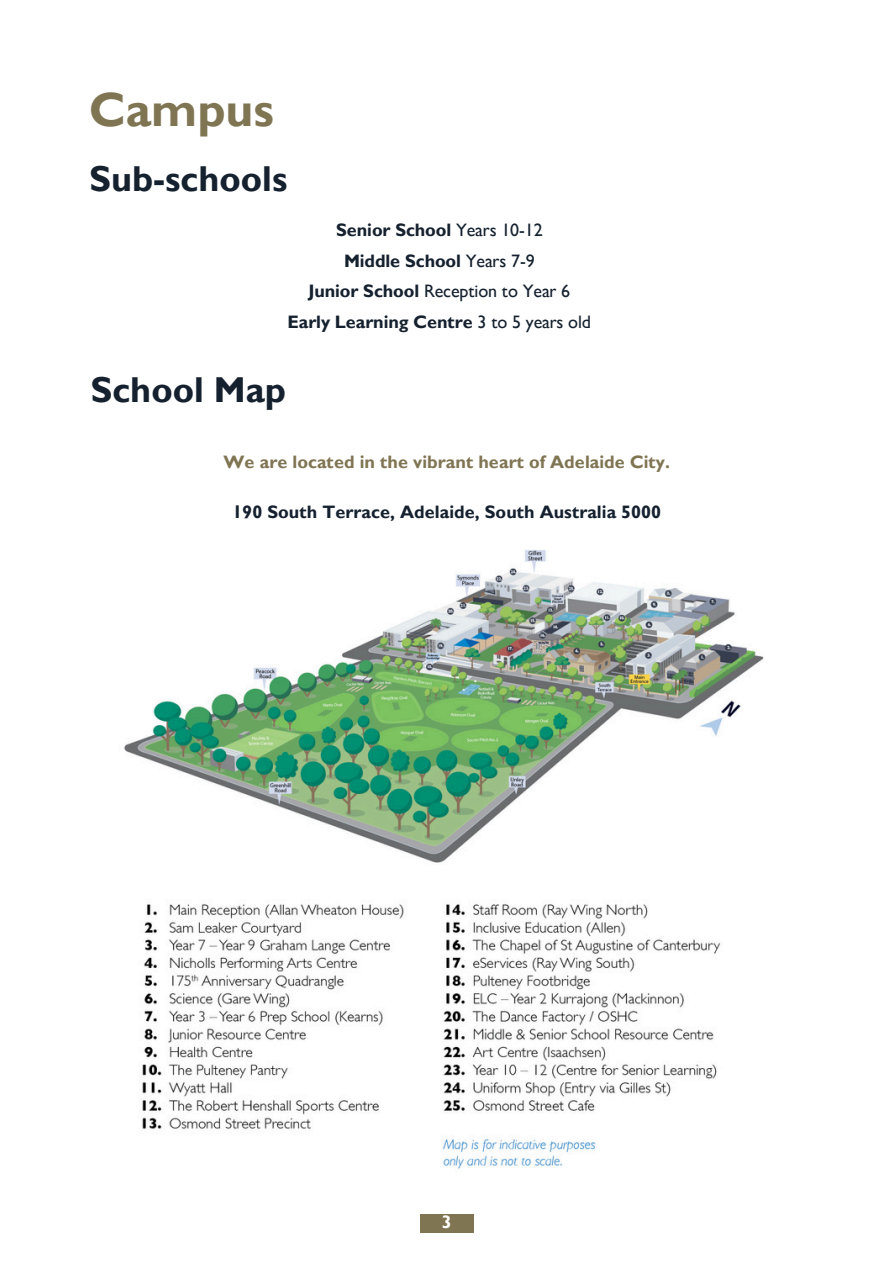
<style>
.page{position:relative;width:894px;height:1264px;background:#fff}
.page>*{position:absolute;margin:0;border:0;box-sizing:border-box;transform-origin:0 0}
.t1{font:700 48px "Gill Sans MT Std";color:#807553}
.t2{font:700 36px "Gill Sans MT Std";color:#15212f}
.t3{font:700 18px "Gill Sans MT Std";letter-spacing:-.005em;color:#15212f}
.t4{font:700 18px "Gill Sans MT Std";color:#807553}
.t5{font:500 18px "Gill Sans MT Std";letter-spacing:-.005em;color:#15212f}
.t6{font:700 18px "Gill Sans MT Std";color:#fff}
.s1{font-weight:500}
.s2{font-weight:700}
</style>
<div class="page">
<div style="left:420px;top:1213px;width:53px;height:19px;background:#807553"></div>
<img style="left:124px;top:550px;width:640px;height:619px">
<h2 class="t1" style="left:89px;top:93px;width:186px">Campus</h2>
<p class="t2" style="left:89px;top:166px;width:199px">Sub-schools</p>
<p class="t3" style="left:336px;top:224px;width:208px">Senior School <span class="s1">Years 10-12</span></p>
<p class="t3" style="left:344px;top:254px;width:192px">Middle School <span class="s1">Years 7-9</span></p>
<h2 class="t5" style="left:308px;top:285px;width:263px"><span class="s2">Junior School</span> Reception to Year 6</h2>
<p class="t3" style="left:287px;top:315px;width:305px">Early Learning Centre <span class="s1">3 to 5 years old</span></p>
<p class="t2" style="left:91px;top:377px;width:197px">School Map</p>
<p class="t4" style="left:223px;top:456px;width:448px">We are located in the vibrant heart of Adelaide City.</p>
<p class="t3" style="left:232px;top:505px;width:430px">190 South Terrace, Adelaide, South Australia 5000</p>
<h1 class="t6" style="left:441px;top:1215px;width:11px">3</h1>
</div>
